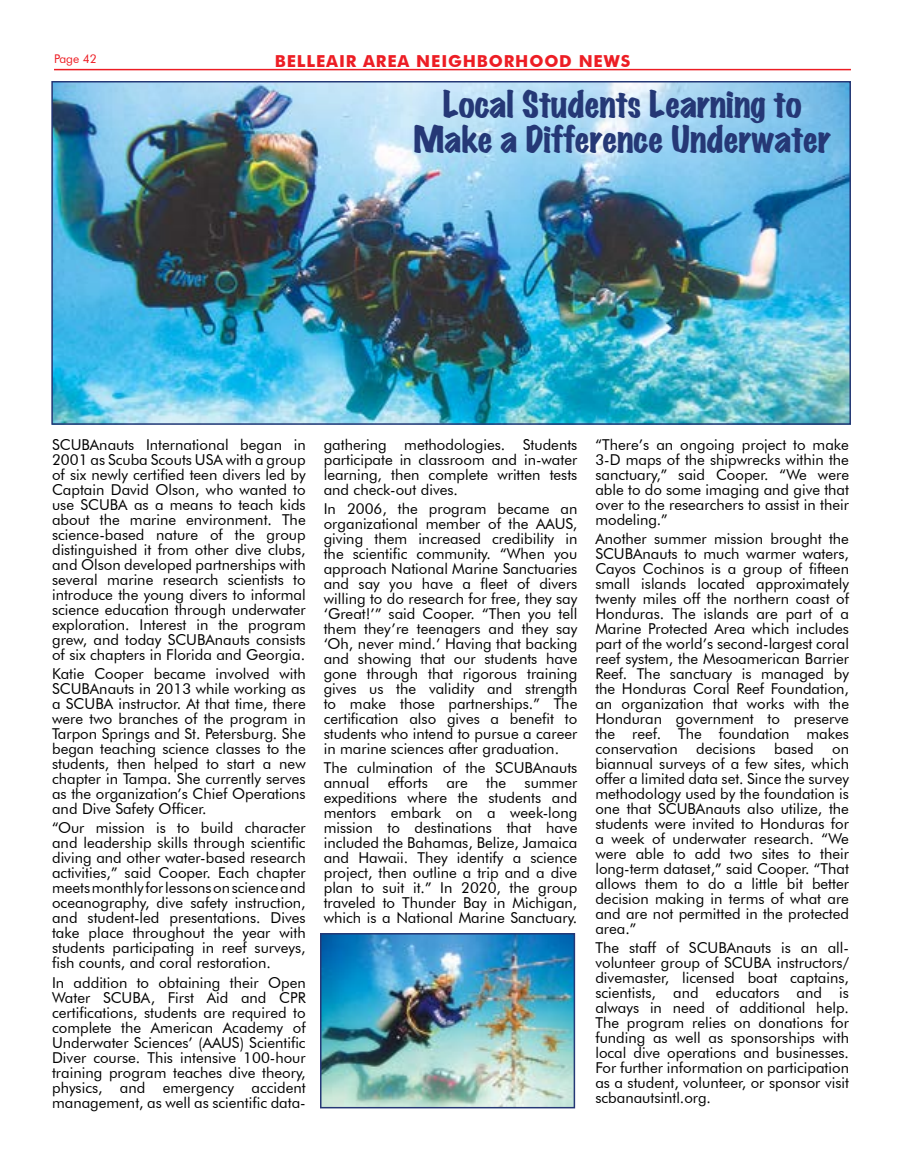
<style>
.page{position:relative;width:905px;height:1161px;background:#fff}
.page>*{position:absolute;margin:0;border:0;box-sizing:border-box;transform-origin:0 0}
.t1{font:33px/34.5px "Marker Felt Wide";color:#253876;text-align:center}
.t2{font:700 16.5px "Futura BT";letter-spacing:.05em;color:#ed1d24}
.t3{font:15px/15px "Futura BT";color:#000;text-align:justify}
.t4{font:12px "Futura BT";color:#ed1d24}
</style>
<div class="page">
<hr style="left:54px;top:69px;width:796px;height:1px;background:#ed1d24">
<img style="left:54px;top:84px;width:793px;height:338px">
<div style="left:51px;top:81px;width:799px;height:344px;border:2px solid #253876"></div>
<img style="left:323px;top:936px;width:249px;height:169px">
<div style="left:320px;top:933px;width:255px;height:175px;border:2px solid #253876"></div>
<p class="t4" style="left:54px;top:52px;width:44px">Page 42</p>
<p class="t2" style="left:275px;top:51px;width:357px">BELLEAIR AREA NEIGHBORHOOD NEWS</p>
<h1 class="t1" style="left:413px;top:89px;width:418px">Local Students Learning to<br>Make a Difference Underwater</h1>
<p class="t3" style="left:52px;top:437px;width:255px">SCUBAnauts International began in 2001 as Scuba Scouts USA with a group of six newly certified teen divers led by Captain David Olson, who wanted to use SCUBA as a means to teach kids about the marine environment. The science-based nature of the group distinguished it from other dive clubs, and Olson developed partnerships with several marine research scientists to introduce the young divers to informal science education through underwater exploration. Interest in the program grew, and today SCUBAnauts consists of six chapters in Florida and Georgia.</p>
<p class="t3" style="left:52px;top:666px;width:255px">Katie Cooper became involved with SCUBAnauts in 2013 while working as a SCUBA instructor. At that time, there were two branches of the program in Tarpon Springs and St. Petersburg. She began teaching science classes to the students, then helped to start a new chapter in Tampa. She currently serves as the organization’s Chief Operations and Dive Safety Officer.</p>
<p class="t3" style="left:52px;top:820px;width:255px">“Our mission is to build character and leadership skills through scientific diving and other water-based research activities,” said Cooper. Each chapter meets monthly for lessons on science and oceanography, dive safety instruction, and student-led presentations. Dives take place throughout the year with students participating in reef surveys, fish counts, and coral restoration.</p>
<p class="t3" style="left:52px;top:975px;width:255px">In addition to obtaining their Open Water SCUBA, First Aid and CPR certifications, students are required to complete the American Academy of Underwater Sciences’ (AAUS) Scientific Diver course. This intensive 100-hour training program teaches dive theory, physics, and emergency accident management, as well as scientific data-</p>
<p class="t3" style="left:324px;top:437px;width:255px">gathering methodologies. Students participate in classroom and in-water learning, then complete written tests and check-out dives.</p>
<p class="t3" style="left:324px;top:501px;width:255px">In 2006, the program became an organizational member of the AAUS, giving them increased credibility in the scientific community. “When you approach National Marine Sanctuaries and say you have a fleet of divers willing to do research for free, they say ‘Great!’” said Cooper. “Then you tell them they’re teenagers and they say ‘Oh, never mind.’ Having that backing and showing that our students have gone through that rigorous training gives us the validity and strength to make those partnerships.” The certification also gives a benefit to students who intend to pursue a career in marine sciences after graduation.</p>
<p class="t3" style="left:324px;top:760px;width:255px">The culmination of the SCUBAnauts annual efforts are the summer expeditions where the students and mentors embark on a week-long mission to destinations that have included the Bahamas, Belize, Jamaica and Hawaii. They identify a science project, then outline a trip and a dive plan to suit it.” In 2020, the group traveled to Thunder Bay in Michigan, which is a National Marine Sanctuary.</p>
<p class="t3" style="left:595px;top:437px;width:255px">“There’s an ongoing project to make 3-D maps of the shipwrecks within the sanctuary,” said Cooper. “We were able to do some imaging and give that over to the researchers to assist in their modeling.”</p>
<p class="t3" style="left:595px;top:531px;width:255px">Another summer mission brought the SCUBAnauts to much warmer waters, Cayos Cochinos is a group of fifteen small islands located approximately twenty miles off the northern coast of Honduras. The islands are part of a Marine Protected Area which includes part of the world’s second-largest coral reef system, the Mesoamerican Barrier Reef. The sanctuary is managed by the Honduras Coral Reef Foundation, an organization that works with the Honduran government to preserve the reef. The foundation makes conservation decisions based on biannual surveys of a few sites, which offer a limited data set. Since the survey methodology used by the foundation is one that SCUBAnauts also utilize, the students were invited to Honduras for a week of underwater research. “We were able to add two sites to their long-term dataset,” said Cooper. “That allows them to do a little bit better decision making in terms of what are and are not permitted in the protected area.”</p>
<p class="t3" style="left:595px;top:940px;width:255px">The staff of SCUBAnauts is an all&shy;volunteer group of SCUBA instructors/ divemaster, licensed boat captains, scientists, and educators and is always in need of additional help.<br>The program relies on donations for funding as well as sponsorships with local dive operations and businesses.<br>For further information on participation as a student, volunteer, or sponsor visit scbanautsintl.org.</p>
</div>
